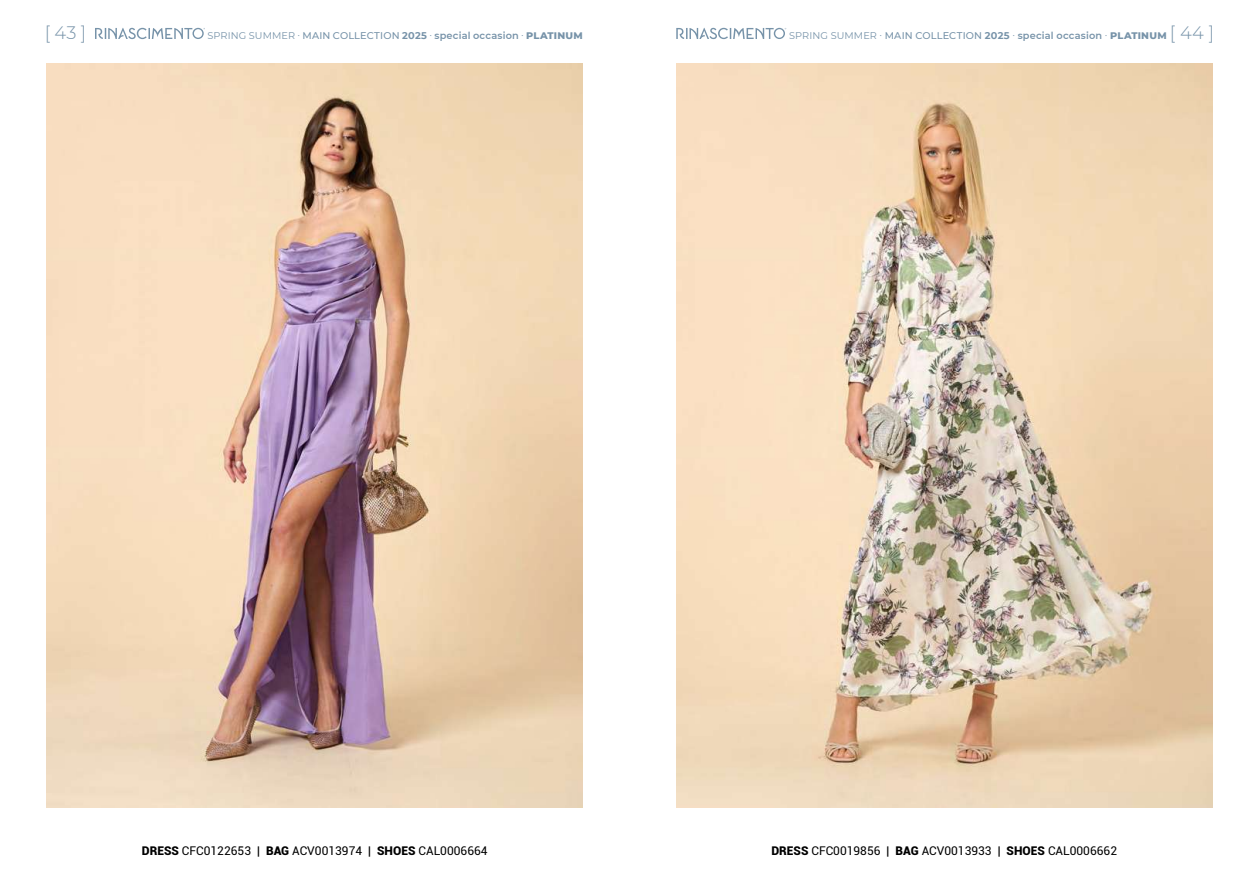
<style>
.page{position:relative;width:1259px;height:893px;background:#fff}
.page>*{position:absolute;margin:0;border:0;box-sizing:border-box;transform-origin:0 0}
.t1{font:300 18px "Montserrat";color:#7793a9}
.t2{font:12px "Roboto";color:#000}
.t3{font:9.75px "Montserrat";letter-spacing:.01em;color:#7793a9}
.s1{font-weight:500}
.s2{font-weight:700}
.s3{font-weight:600}
.s4{font-weight:800}
.s5{font-weight:300;font-size:18px}
.s6{font-weight:900}
</style>
<div class="page">
<img style="left:47px;top:64px;width:536px;height:744px">
<img style="left:676px;top:64px;width:536px;height:744px">
<svg style="left:95px;top:28px;width:110px;height:11px"></svg>
<svg style="left:676px;top:28px;width:110px;height:11px"></svg>
<h1 class="t1" style="left:45px;top:21px;width:43px">[ 43 ]</h1>
<p class="t3" style="left:207px;top:29px;width:377px">SPRING SUMMER · <span class="s1">MAIN COLLECTION</span> <span class="s2">2025</span> · <span class="s3">special occasion</span> · <span class="s4">PLATINUM</span></p>
<p class="t3" style="left:789px;top:29px;width:427px">SPRING SUMMER · <span class="s1">MAIN COLLECTION</span> <span class="s2">2025</span> · <span class="s3">special occasion</span> · <span class="s4">PLATINUM</span> <span class="s5">[ 44 ]</span></p>
<p class="t2" style="left:142px;top:842px;width:347px"><span class="s6">DRESS</span> CFC0122653 | <span class="s6">BAG</span> ACV0013974 | <span class="s6">SHOES</span> CAL0006664</p>
<p class="t2" style="left:771px;top:842px;width:347px"><span class="s6">DRESS</span> CFC0019856 | <span class="s6">BAG</span> ACV0013933 | <span class="s6">SHOES</span> CAL0006662</p>
</div>
